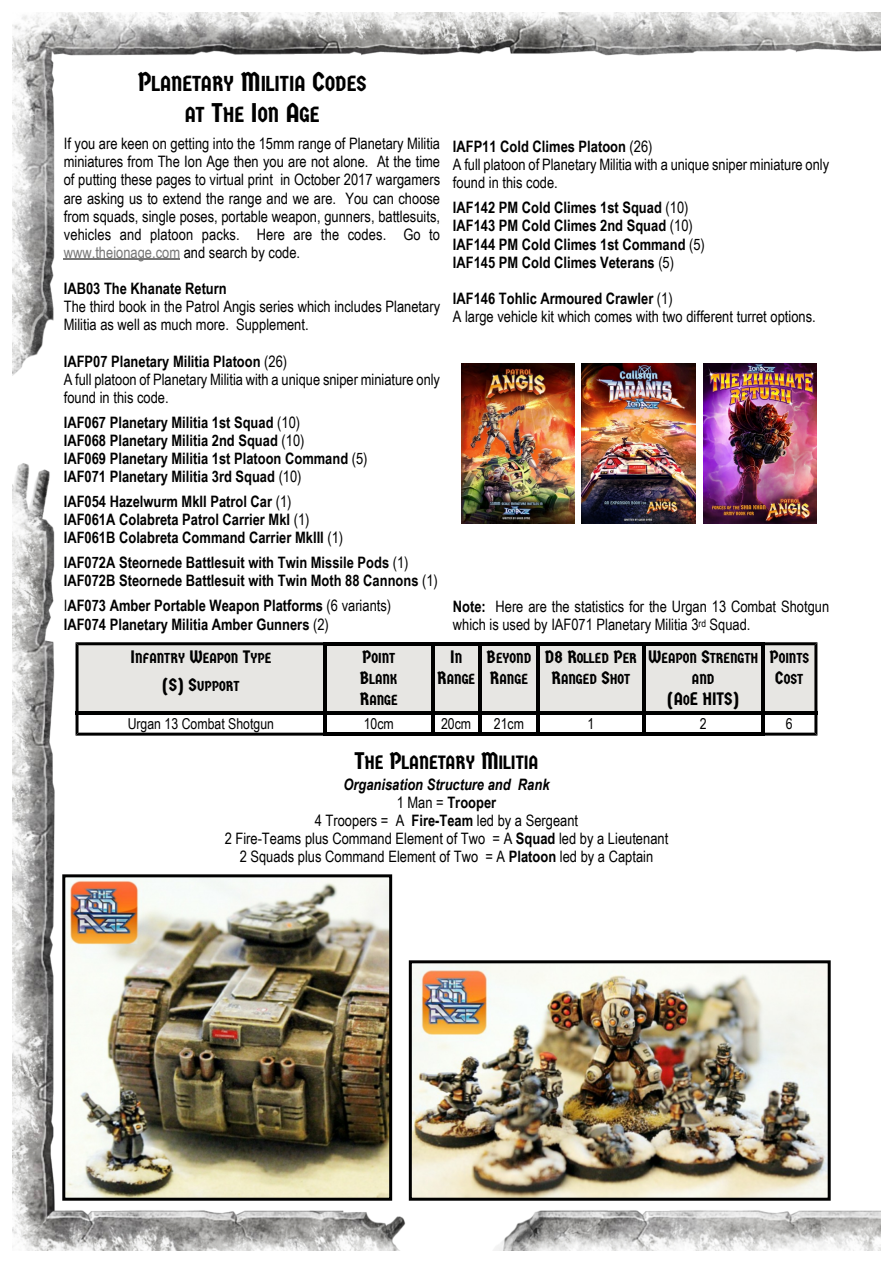
<style>
.page{position:relative;width:893px;height:1263px;background:#fff}
.page>*{position:absolute;margin:0;border:0;box-sizing:border-box;transform-origin:0 0}
.t1{font:21.6px/31.3px "Germania One";color:#000;text-align:center}
.t2{font:19.2px "Germania One";color:#000}
.t3{font:18px "Germania One";color:#000}
.t4{font:15.75px/18.1px "Arial Narrow";color:#000}
.t5{font:700 15.75px/18.1px "Arial Narrow";color:#000}
.t6{font:15px "Arial Narrow";color:#000}
.t7{font:14.4px/21px "Germania One";color:#000;text-align:center}
.s1{font-size:27px}
.s2{color:#777}
.s3{font-weight:700}
.s4{font-weight:400}
.s5{font-size:18px}
.s6{font-size:14.4px}
.s7{font-size:24px}
.s8{font-weight:700;font-style:italic}
</style>
<div class="page">
<img style="left:12px;top:12px;width:869px;height:1238px">
<h1 class="t1" style="left:138px;top:68px;width:230px"><span class="s1">P</span>LANETARY <span class="s1">M</span>ILITIA <span class="s1">C</span>ODES<br>AT <span class="s1">T</span>HE <span class="s1">I</span>ON <span class="s1">A</span>GE</h1>
<p class="t4" style="left:64px;top:136px;width:378px;text-align:justify">If you are keen on getting into the 15mm range of Planetary Militia miniatures from The Ion Age then you are not alone. At the time of putting these pages to virtual print in October 2017 wargamers are asking us to extend the range and we are. You can choose from squads, single poses, portable weapon, gunners, battlesuits, vehicles and platoon packs. Here are the codes. Go to <span class="s2">www.theionage.com</span> and search by code.</p>
<p class="t5" style="left:64px;top:280px;width:165px">IAB03 The Khanate Return</p>
<p class="t4" style="left:64px;top:299px;width:378px">The third book in the Patrol Angis series which includes Planetary<br>Militia as well as much more. Supplement.</p>
<p class="t4" style="left:64px;top:353px;width:378px"><span class="s3">IAFP07 Planetary Militia Platoon</span> (26)<br>A full platoon of Planetary Militia with a unique sniper miniature only found in this code.</p>
<p class="t5" style="left:64px;top:413px;width:305px">IAF067 Planetary Militia 1st Squad <span class="s4">(10)<br></span>IAF068 Planetary Militia 2nd Squad <span class="s4">(10)<br></span>IAF069 Planetary Militia 1st Platoon Command <span class="s4">(5)<br></span>IAF071 Planetary Militia 3rd Squad <span class="s4">(10)</span></p>
<p class="t5" style="left:64px;top:493px;width:281px">IAF054 Hazelwurm MkII Patrol Car <span class="s4">(1)<br></span>IAF061A Colabreta Patrol Carrier MkI <span class="s4">(1)<br></span>IAF061B Colabreta Command Carrier MkIII <span class="s4">(1)</span></p>
<p class="t5" style="left:64px;top:554px;width:376px">IAF072A Steornede Battlesuit with Twin Missile Pods <span class="s4">(1)<br></span>IAF072B Steornede Battlesuit with Twin Moth 88 Cannons <span class="s4">(1)</span></p>
<p class="t5" style="left:64px;top:597px;width:329px"><span class="s4">I</span>AF073 Amber Portable Weapon Platforms <span class="s4">(6 variants)<br></span>IAF074 Planetary Militia Amber Gunners <span class="s4">(2)</span></p>
<p class="t4" style="left:453px;top:139px;width:378px"><span class="s3">IAFP11 Cold Climes Platoon</span> (26)<br>A full platoon of Planetary Militia with a unique sniper miniature only found in this code.</p>
<p class="t5" style="left:453px;top:199px;width:254px">IAF142 PM Cold Climes 1st Squad <span class="s4">(10)<br></span>IAF143 PM Cold Climes 2nd Squad <span class="s4">(10)<br></span>IAF144 PM Cold Climes 1st Command <span class="s4">(5)<br></span>IAF145 PM Cold Climes Veterans <span class="s4">(5)</span></p>
<p class="t4" style="left:453px;top:291px;width:364px"><span class="s3">IAF146 Tohlic Armoured Crawler</span> (1)<br>A large vehicle kit which comes with two different turret options.</p>
<p class="t4" style="left:453px;top:598px;width:378px"><span class="s3">Note:</span> Here are the statistics for the Urgan 13 Combat Shotgun which is used by IAF071 Planetary Militia 3<sup>rd</sup> Squad.</p>
<p class="t7" style="left:131px;top:644px;width:142px;line-height:27.9px"><span class="s5">I</span>NFANTRY <span class="s5">W</span>EAPON <span class="s5">T</span>YPE <span class="s5">(S) S</span>UPPORT</p>
<p class="t7" style="left:360px;top:648px;width:39px;text-align:left"><span class="s5">P</span>OINT<br><span class="s5">B</span>LANK<br><span class="s5">R</span>ANGE</p>
<p class="t3" style="left:450px;top:647px;width:13px">I<span class="s6">N</span></p>
<p class="t7" style="left:437px;top:669px;width:39px"><span class="s5">R</span>ANGE</p>
<p class="t7" style="left:486px;top:648px;width:46px;text-align:left"><span class="s5">B</span>EYOND<br><span class="s5">R</span>ANGE</p>
<p class="t7" style="left:545px;top:648px;width:94px"><span class="s5">D8 R</span>OLLED <span class="s5">P</span>ER<br><span class="s5">R</span>ANGED <span class="s5">S</span>HOT</p>
<p class="t7" style="left:648px;top:648px;width:112px"><span class="s5">W</span>EAPON <span class="s5">S</span>TRENGTH<br>AND</p>
<p class="t3" style="left:667px;top:689px;width:73px">(A<span class="s6">O</span>E HITS)</p>
<p class="t7" style="left:769px;top:648px;width:41px"><span class="s5">P</span>OINTS<br><span class="s5">C</span>OST</p>
<p class="t6" style="left:128px;top:718px;width:148px">Urgan 13 Combat Shotgun</p>
<p class="t6" style="left:364px;top:718px;width:32px">10cm</p>
<p class="t6" style="left:441px;top:718px;width:32px">20cm</p>
<p class="t6" style="left:494px;top:718px;width:32px">21cm</p>
<p class="t6" style="left:587px;top:718px;width:8px">1</p>
<p class="t6" style="left:700px;top:718px;width:8px">2</p>
<p class="t6" style="left:786px;top:718px;width:8px">6</p>
<p class="t2" style="left:354px;top:752px;width:186px"><span class="s7">T</span>HE <span class="s7">P</span>LANETARY <span class="s7">M</span>ILITIA</p>
<p class="t4" style="left:225px;top:777px;width:445px;text-align:center"><span class="s8">Organisation Structure and Rank<br></span>1 Man = <span class="s3">Trooper<br></span>4 Troopers = A <span class="s3">Fire-Team</span> led by a Sergeant<br>2 Fire-Teams plus Command Element of Two = A <span class="s3">Squad</span> led by a Lieutenant 2 Squads plus Command Element of Two = A <span class="s3">Platoon</span> led by a Captain</p>
</div>
